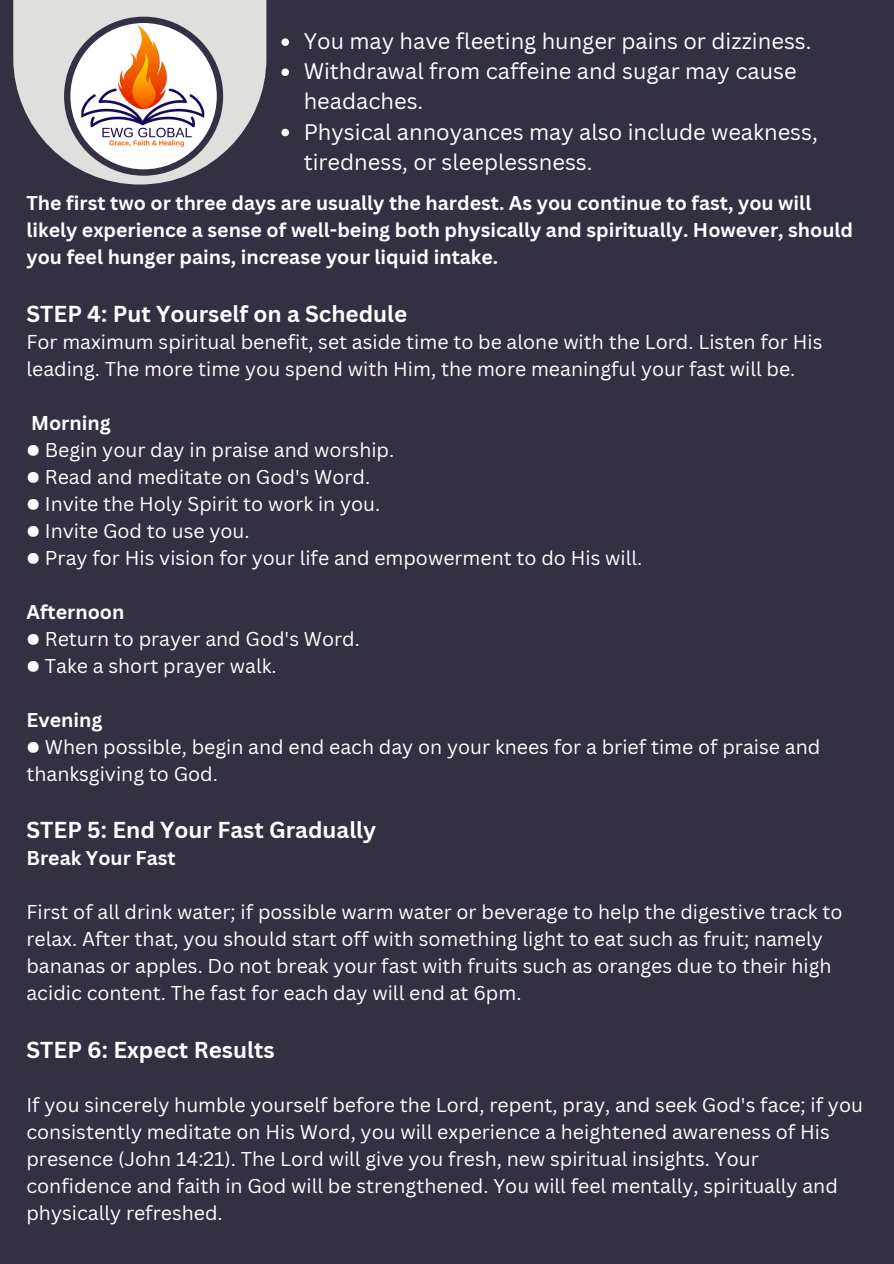
<style>
.page{position:relative;width:894px;height:1264px;background:#fff}
.page>*{position:absolute;margin:0;border:0;box-sizing:border-box;transform-origin:0 0}
.t1{font:700 22.5px "Canva Sans";color:#fff}
.t2{font:21.9px/30.2px "Canva Sans";color:#fff}
.t3{font:19.5px/27px "Canva Sans";color:#fff}
.t4{font:700 19.5px/27px "Canva Sans";color:#fff}
</style>
<div class="page">
<div style="left:0;top:0;width:893px;height:1263px;background:#352f42"></div>
<svg style="left:13px;top:0;width:253px;height:184px;fill:#dfdfde"></svg>
<div style="left:64px;top:17px;width:159px;height:159px;background:#353042;border-radius:50%"></div>
<img style="left:70px;top:23px;width:147px;height:146px;border-radius:50%">
<svg style="left:281px;top:38px;width:8px;height:8px"></svg>
<svg style="left:281px;top:68px;width:8px;height:8px"></svg>
<svg style="left:281px;top:129px;width:8px;height:7px"></svg>
<h1 class="t2" style="left:303px;top:26px;width:509px">You may have fleeting hunger pains or dizziness.</h1>
<p class="t2" style="left:303px;top:56px;width:515px">Withdrawal from caffeine and sugar may cause headaches.<br>Physical annoyances may also include weakness, tiredness, or sleeplessness.</p>
<p class="t4" style="left:26px;top:189px;width:828px">The first two or three days are usually the hardest. As you continue to fast, you will likely experience a sense of well-being both physically and spiritually. However, should you feel hunger pains, increase your liquid intake.</p>
<p class="t1" style="left:26px;top:298px;width:382px">STEP 4: Put Yourself on a Schedule</p>
<p class="t3" style="left:26px;top:328px;width:797px">For maximum spiritual benefit, set aside time to be alone with the Lord. Listen for His leading. The more time you spend with Him, the more meaningful your fast will be.</p>
<h3 class="t4" style="left:31px;top:409px;width:81px">Morning</h3>
<p class="t3" style="left:26px;top:436px;width:369px">● Begin your day in praise and worship.</p>
<p class="t3" style="left:26px;top:463px;width:345px">● Read and meditate on God's Word.</p>
<p class="t3" style="left:26px;top:490px;width:355px">● Invite the Holy Spirit to work in you.</p>
<p class="t3" style="left:26px;top:517px;width:224px">● Invite God to use you.</p>
<p class="t3" style="left:26px;top:544px;width:617px">● Pray for His vision for your life and empowerment to do His will.</p>
<p class="t4" style="left:26px;top:598px;width:99px">Afternoon</p>
<p class="t3" style="left:26px;top:625px;width:335px">● Return to prayer and God's Word.</p>
<p class="t3" style="left:26px;top:652px;width:251px">● Take a short prayer walk.</p>
<p class="t4" style="left:26px;top:706px;width:77px">Evening</p>
<p class="t3" style="left:26px;top:733px;width:795px">● When possible, begin and end each day on your knees for a brief time of praise and</p>
<p class="t3" style="left:26px;top:760px;width:193px">thanksgiving to God.</p>
<p class="t1" style="left:26px;top:814px;width:351px">STEP 5: End Your Fast Gradually</p>
<p class="t4" style="left:26px;top:844px;width:151px">Break Your Fast</p>
<p class="t3" style="left:26px;top:898px;width:817px">First of all drink water; if possible warm water or beverage to help the digestive track to</p>
<p class="t3" style="left:26px;top:925px;width:806px">relax. After that, you should start off with something light to eat such as fruit; namely bananas or apples. Do not break your fast with fruits such as oranges due to their high acidic content. The fast for each day will end at 6pm.</p>
<p class="t1" style="left:26px;top:1033px;width:249px">STEP 6: Expect Results</p>
<h1 class="t3" style="left:26px;top:1090px;width:837px">If you sincerely humble yourself before the Lord, repent, pray, and seek God's face; if you</h1>
<p class="t3" style="left:26px;top:1117px;width:812px">consistently meditate on His Word, you will experience a heightened awareness of His presence (John 14:21). The Lord will give you fresh, new spiritual insights. Your confidence and faith in God will be strengthened. You will feel mentally, spiritually and physically refreshed.</p>
</div>
